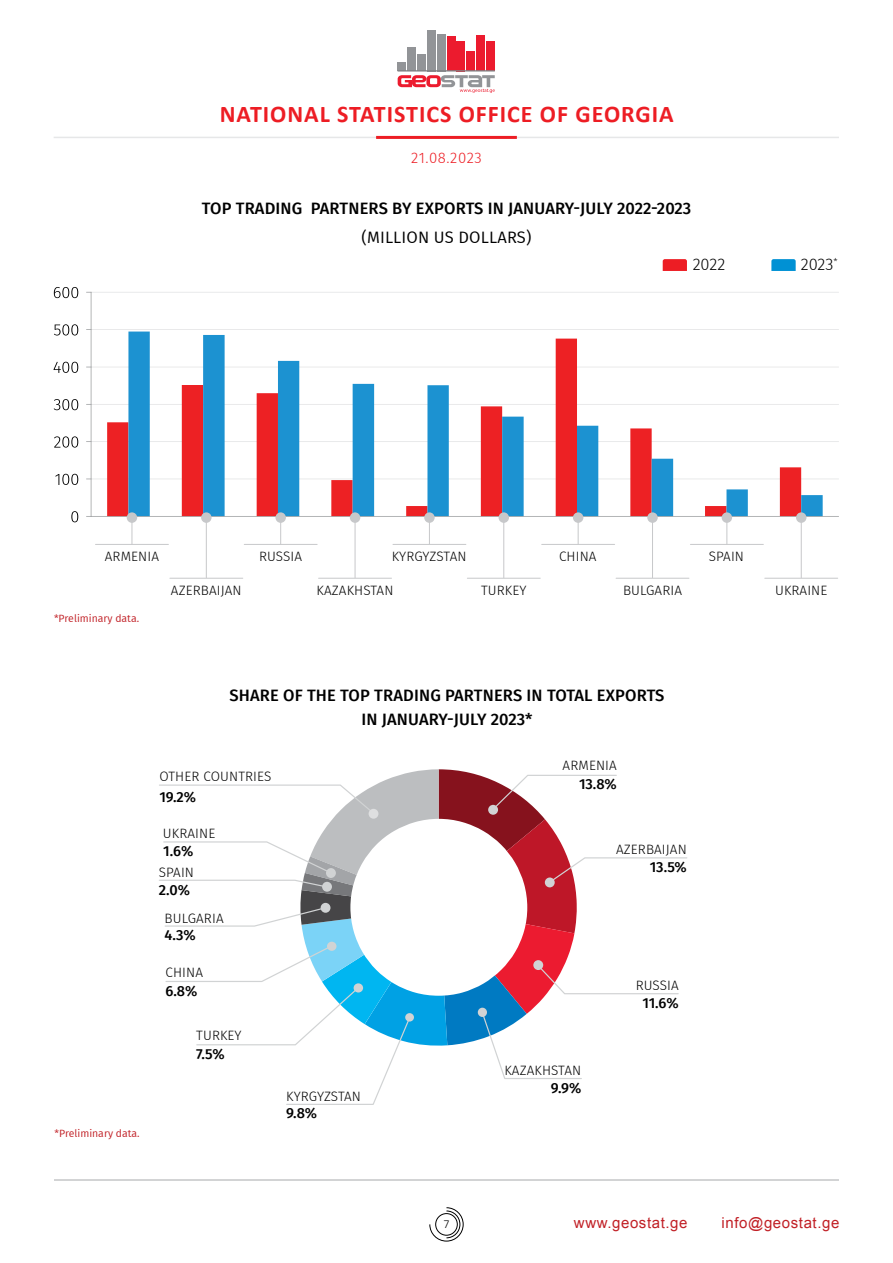
<style>
.page{position:relative;width:893px;height:1263px;background:#fff}
.page>*{position:absolute;margin:0;border:0;box-sizing:border-box;transform-origin:0 0}
.t1{font:387px "Chartwell Pies";color:#86121d}
.t2{font:700 24px "Calibri";letter-spacing:.04em;color:#ed1d24}
.t3{font:500 16.5px/24px "Fira GO";letter-spacing:.01em;color:#000;text-align:center}
.t4{font:16.5px "Fira GO";letter-spacing:.01em;color:#000}
.t5{font:300 16.5px "Fira GO";letter-spacing:-.005em;color:#000}
.t6{font:15px "BPG Ingiri Arial";letter-spacing:.04em;color:#c12026}
.t7{font:300 15px "Fira GO";letter-spacing:.035em;color:#ed1d24}
.t8{font:500 14.55px "Fira GO";color:#000}
.t9{font:300 13.5px "Fira GO";letter-spacing:.01em;color:#000}
.t10{font:300 12px "Calibri";color:#000}
.t11{font:10.5px "Fira GO";color:#c12026}
.s1{color:#ec1b30}
.s2{color:#00a1e4}
.s3{color:#7bd3f7}
.s4{color:#464547}
.s5{color:#a3a5a8}
.s6{color:#bcbec0}
.s7{color:#fff}
</style>
<div class="page">
<svg style="left:429px;top:1207px;width:35px;height:34px"></svg>
<hr style="left:54px;top:1179px;width:785px;height:1px;background:#a7a9ac">
<hr style="left:54px;top:137px;width:785px;height:1px;background:#e6e7e8">
<hr style="left:376px;top:136px;width:141px;height:3px;background:#ed1d24">
<div style="left:398px;top:62px;width:8px;height:9px;background:#929497"></div>
<div style="left:407px;top:47px;width:9px;height:24px;background:#929497"></div>
<div style="left:417px;top:55px;width:9px;height:16px;background:#929497"></div>
<div style="left:427px;top:30px;width:9px;height:41px;background:#929497"></div>
<div style="left:437px;top:34px;width:9px;height:37px;background:#929497"></div>
<div style="left:447px;top:36px;width:8px;height:35px;background:#ec1b2e"></div>
<div style="left:457px;top:41px;width:8px;height:30px;background:#ec1b2e"></div>
<div style="left:466px;top:51px;width:9px;height:20px;background:#ec1b2e"></div>
<div style="left:476px;top:36px;width:9px;height:35px;background:#ec1b2e"></div>
<div style="left:486px;top:42px;width:9px;height:29px;background:#ec1b2e"></div>
<hr style="left:398px;top:70px;width:97px;height:2px;background:#808184">
<svg style="left:398px;top:75px;width:97px;height:18px"></svg>
<hr style="left:91px;top:479px;width:748px;height:1px;background:#e2e3e4">
<hr style="left:91px;top:441px;width:748px;height:1px;background:#e2e3e4">
<hr style="left:91px;top:404px;width:748px;height:1px;background:#e2e3e4">
<hr style="left:91px;top:367px;width:748px;height:1px;background:#e2e3e4">
<hr style="left:91px;top:329px;width:748px;height:1px;background:#e2e3e4">
<hr style="left:91px;top:292px;width:748px;height:1px;background:#e2e3e4">
<svg style="left:107px;top:367px;width:21px;height:149px;fill:#ed2124"></svg>
<svg style="left:128px;top:332px;width:695px;height:184px"></svg>
<hr style="left:91px;top:292px;width:1px;height:225px;background:#9b9d9f">
<hr style="left:91px;top:516px;width:748px;height:1px;background:#9b9d9f">
<svg style="left:71px;top:511px;width:7px;height:11px"></svg>
<svg style="left:55px;top:474px;width:23px;height:11px"></svg>
<svg style="left:54px;top:436px;width:24px;height:12px"></svg>
<svg style="left:54px;top:399px;width:24px;height:11px"></svg>
<svg style="left:54px;top:362px;width:24px;height:11px"></svg>
<svg style="left:54px;top:324px;width:24px;height:11px"></svg>
<svg style="left:54px;top:287px;width:24px;height:11px"></svg>
<svg style="left:663px;top:259px;width:24px;height:12px"></svg>
<svg style="left:771px;top:259px;width:25px;height:12px"></svg>
<svg style="left:495px;top:774px;width:122px;height:34px"></svg>
<div style="left:488px;top:805px;width:10px;height:10px;background:#d1d3d4;border-radius:50%"></div>
<svg style="left:554px;top:857px;width:133px;height:23px"></svg>
<div style="left:545px;top:877px;width:10px;height:10px;background:#d1d3d4;border-radius:50%"></div>
<svg style="left:540px;top:967px;width:139px;height:28px"></svg>
<div style="left:533px;top:960px;width:10px;height:10px;background:#d1d3d4;border-radius:50%"></div>
<div style="left:326px;top:868px;width:10px;height:10px;background:#d1d3d4;border-radius:50%"></div>
<svg style="left:159px;top:841px;width:174px;height:46px"></svg>
<div style="left:322px;top:882px;width:10px;height:10px;background:#d1d3d4;border-radius:50%"></div>
<svg style="left:165px;top:907px;width:163px;height:20px"></svg>
<div style="left:321px;top:903px;width:9px;height:10px;background:#d1d3d4;border-radius:50%"></div>
<svg style="left:159px;top:784px;width:217px;height:31px"></svg>
<div style="left:369px;top:809px;width:9px;height:10px;background:#dedfe0;border-radius:50%"></div>
<div style="left:405px;top:1013px;width:9px;height:8px;background:#d1d3d4;border-radius:50%"></div>
<svg style="left:483px;top:1017px;width:99px;height:62px"></svg>
<div style="left:478px;top:1008px;width:9px;height:9px;background:#d1d3d4;border-radius:50%"></div>
<svg style="left:165px;top:945px;width:246px;height:160px"></svg>
<div style="left:327px;top:942px;width:9px;height:9px;background:#d1d3d4;border-radius:50%"></div>
<div style="left:127px;top:512px;width:10px;height:11px;background:#c7c8ca;border-radius:50%"></div>
<hr style="left:95px;top:544px;width:73px;height:1px;background:#c7c8ca">
<svg style="left:132px;top:523px;width:1px;height:21px"></svg>
<div style="left:424px;top:512px;width:11px;height:11px;background:#c7c8ca;border-radius:50%"></div>
<hr style="left:393px;top:544px;width:73px;height:1px;background:#c7c8ca">
<svg style="left:429px;top:523px;width:1px;height:21px"></svg>
<div style="left:275px;top:512px;width:11px;height:11px;background:#c7c8ca;border-radius:50%"></div>
<hr style="left:244px;top:544px;width:73px;height:1px;background:#c7c8ca">
<svg style="left:280px;top:523px;width:1px;height:21px"></svg>
<div style="left:573px;top:512px;width:10px;height:11px;background:#c7c8ca;border-radius:50%"></div>
<hr style="left:542px;top:544px;width:73px;height:1px;background:#c7c8ca">
<svg style="left:578px;top:523px;width:1px;height:21px"></svg>
<div style="left:722px;top:512px;width:10px;height:11px;background:#c7c8ca;border-radius:50%"></div>
<hr style="left:690px;top:544px;width:73px;height:1px;background:#c7c8ca">
<svg style="left:726px;top:523px;width:1px;height:21px"></svg>
<div style="left:201px;top:512px;width:11px;height:11px;background:#c7c8ca;border-radius:50%"></div>
<hr style="left:170px;top:578px;width:73px;height:1px;background:#c7c8ca">
<hr style="left:206px;top:518px;width:1px;height:60px;background:#c7c8ca">
<div style="left:499px;top:512px;width:10px;height:11px;background:#c7c8ca;border-radius:50%"></div>
<hr style="left:467px;top:578px;width:73px;height:1px;background:#c7c8ca">
<hr style="left:503px;top:518px;width:1px;height:60px;background:#c7c8ca">
<div style="left:350px;top:512px;width:10px;height:11px;background:#c7c8ca;border-radius:50%"></div>
<hr style="left:319px;top:578px;width:72px;height:1px;background:#c7c8ca">
<hr style="left:355px;top:518px;width:1px;height:60px;background:#c7c8ca">
<div style="left:647px;top:512px;width:11px;height:11px;background:#c7c8ca;border-radius:50%"></div>
<hr style="left:616px;top:578px;width:73px;height:1px;background:#c7c8ca">
<hr style="left:652px;top:518px;width:1px;height:60px;background:#c7c8ca">
<div style="left:796px;top:512px;width:10px;height:11px;background:#c7c8ca;border-radius:50%"></div>
<hr style="left:765px;top:578px;width:73px;height:1px;background:#c7c8ca">
<hr style="left:801px;top:518px;width:1px;height:60px;background:#c7c8ca">
<h2 class="t2" style="left:220px;top:97px;width:455px">NATIONAL STATISTICS OFFICE OF GEORGIA</h2>
<p class="t7" style="left:411px;top:149px;width:72px">21.08.2023</p>
<p class="t3" style="left:202px;top:197px;width:491px">TOP TRADING PARTNERS BY EXPORTS IN JANUARY-JULY 2022-2023</p>
<p class="t4" style="left:362px;top:227px;width:171px">(MILLION US DOLLARS)</p>
<p class="t5" style="left:693px;top:255px;width:34px">2022</p>
<p class="t5" style="left:801px;top:255px;width:38px">2023<sup>*</sup></p>
<p class="t9" style="left:105px;top:548px;width:56px">ARMENIA</p>
<p class="t9" style="left:259px;top:548px;width:45px">RUSSIA</p>
<p class="t9" style="left:392px;top:548px;width:76px">KYRGYZSTAN</p>
<p class="t9" style="left:559px;top:548px;width:39px">CHINA</p>
<p class="t9" style="left:709px;top:548px;width:37px">SPAIN</p>
<p class="t9" style="left:171px;top:582px;width:72px">AZERBAIJAN</p>
<p class="t9" style="left:317px;top:582px;width:78px">KAZAKHSTAN</p>
<p class="t9" style="left:481px;top:582px;width:47px">TURKEY</p>
<p class="t9" style="left:623px;top:582px;width:60px">BULGARIA</p>
<p class="t9" style="left:775px;top:582px;width:54px">UKRAINE</p>
<p class="t11" style="left:54px;top:612px;width:87px">*Preliminary data.</p>
<p class="t11" style="left:54px;top:1127px;width:87px">*Preliminary data.</p>
<p class="t3" style="left:229px;top:683px;width:437px">SHARE OF THE TOP TRADING PARTNERS IN TOTAL EXPORTS<br>IN JANUARY-JULY 2023*</p>
<p class="t9" style="left:160px;top:768px;width:113px">OTHER COUNTRIES</p>
<p class="t8" style="left:159px;top:788px;width:38px">19.2%</p>
<p class="t9" style="left:163px;top:825px;width:54px">UKRAINE</p>
<p class="t8" style="left:163px;top:843px;width:32px">1.6%</p>
<p class="t9" style="left:159px;top:864px;width:37px">SPAIN</p>
<p class="t8" style="left:159px;top:881px;width:33px">2.0%</p>
<p class="t9" style="left:165px;top:910px;width:60px">BULGARIA</p>
<p class="t8" style="left:165px;top:927px;width:33px">4.3%</p>
<p class="t9" style="left:165px;top:965px;width:39px">CHINA</p>
<p class="t8" style="left:165px;top:982px;width:33px">6.8%</p>
<p class="t9" style="left:196px;top:1028px;width:47px">TURKEY</p>
<p class="t8" style="left:196px;top:1045px;width:30px">7.5%</p>
<p class="t9" style="left:563px;top:758px;width:56px">ARMENIA</p>
<h1 class="t1" style="left:282px;top:670px;width:613px">14<span class="s1">1</span><span class="s2">0</span><span class="s3">7</span><span class="s4">4</span><span class="s5">2</span><span class="s6">19</span><span class="s7">G</span></h1>
<p class="t8" style="left:579px;top:776px;width:39px">13.8%</p>
<p class="t9" style="left:616px;top:841px;width:72px">AZERBAIJAN</p>
<p class="t8" style="left:650px;top:858px;width:39px">13.5%</p>
<p class="t9" style="left:636px;top:977px;width:45px">RUSSIA</p>
<p class="t8" style="left:642px;top:994px;width:38px">11.6%</p>
<p class="t9" style="left:286px;top:1088px;width:76px">KYRGYZSTAN</p>
<p class="t8" style="left:286px;top:1104px;width:33px">9.8%</p>
<p class="t9" style="left:504px;top:1062px;width:78px">KAZAKHSTAN</p>
<p class="t8" style="left:551px;top:1079px;width:32px">9.9%</p>
<p class="t10" style="left:443px;top:1217px;width:8px">7</p>
<p class="t6" style="left:574px;top:1213px;width:115px">www.geostat.ge</p>
<p class="t6" style="left:722px;top:1213px;width:119px">info@geostat.ge</p>
</div>
